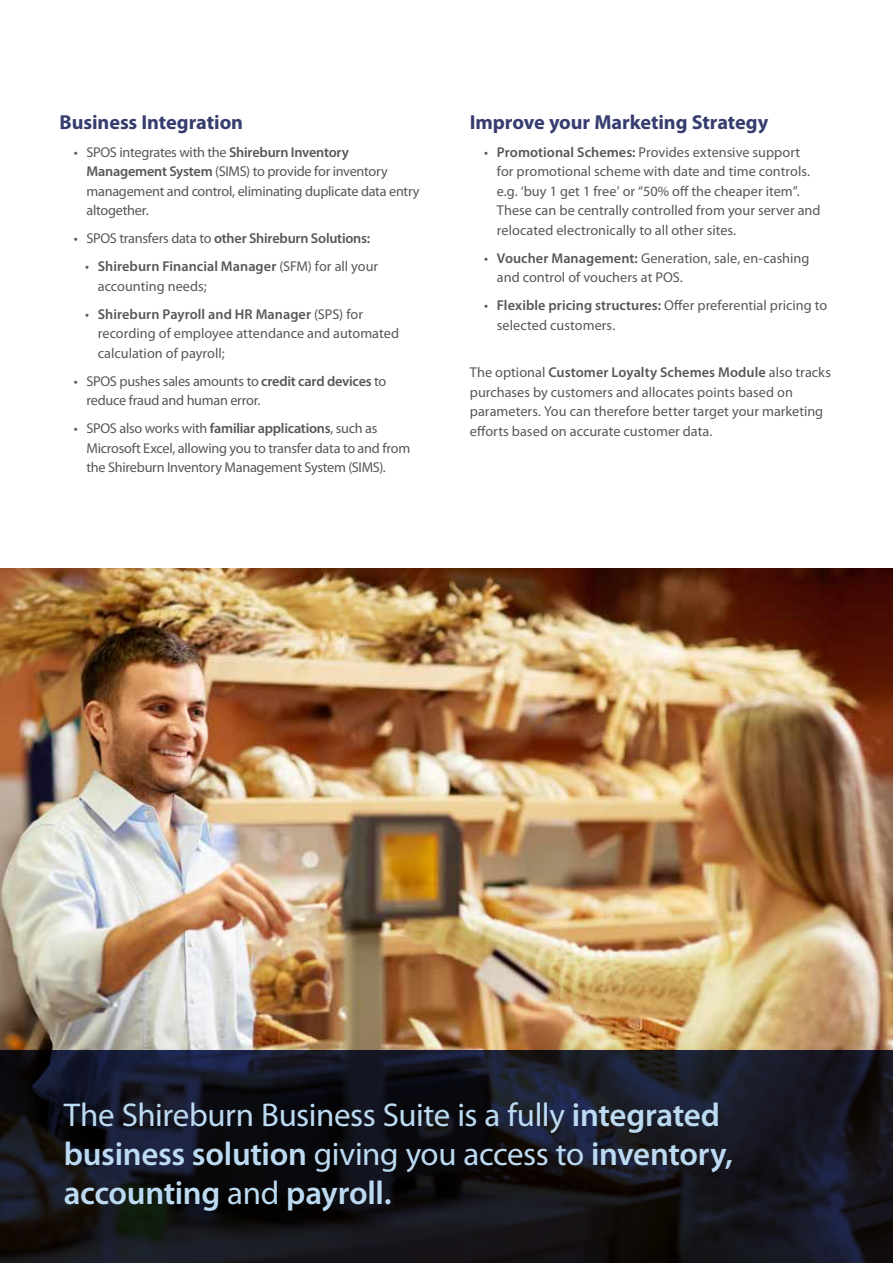
<style>
.page{position:relative;width:893px;height:1263px;background:#fff}
.page>*{position:absolute;margin:0;border:0;box-sizing:border-box;transform-origin:0 0}
.t1{font:600 33px/39px "Myriad Pro";letter-spacing:-.01em;color:#bcdaf1}
.t2{font:700 20.25px "Myriad Pro";letter-spacing:-.005em;color:#373d6f}
.t3{font:14.25px/19.5px "Myriad Pro";color:#575756}
.t4{font:14.25px/19.5px "Myriad Pro";letter-spacing:-.02em;color:#575756}
.t5{font:600 14.25px "Myriad Pro";letter-spacing:-.015em;color:#575756}
.s1{font-weight:600}
.s2{font-weight:400}
</style>
<div class="page">
<img style="left:0;top:568px;width:893px;height:482px">
<svg style="left:0;top:1050px;width:893px;height:213px;background:#13141d"></svg>
<img style="left:892px;top:568px;width:1px;height:138px">
<h2 class="t2" style="left:60px;top:109px;width:185px">Business Integration</h2>
<p class="t4" style="left:87px;top:142px;width:335px;text-indent:-13px">• SPOS integrates with the <span class="s1">Shireburn Inventory Management System</span> (SIMS) to provide for inventory management and control, eliminating duplicate data entry altogether.</p>
<p class="t5" style="left:74px;top:230px;width:298px"><span class="s2">• SPOS transfers data to</span> other Shireburn Solutions:</p>
<p class="t3" style="left:98px;top:257px;width:282px;text-indent:-13px">• <span class="s1">Shireburn Financial Manager</span> (SFM) for all your accounting needs;</p>
<p class="t3" style="left:98px;top:304px;width:303px;text-indent:-13px">• <span class="s1">Shireburn Payroll and HR Manager</span> (SPS) for recording of employee attendance and automated calculation of payroll;</p>
<p class="t4" style="left:87px;top:371px;width:301px;text-indent:-13px">• SPOS pushes sales amounts to <span class="s1">credit card devices</span> to reduce fraud and human error.</p>
<p class="t4" style="left:87px;top:419px;width:325px;text-indent:-13px">• SPOS also works with <span class="s1">familiar applications</span>, such as<br>Microsoft Excel, allowing you to transfer data to and from the Shireburn Inventory Management System (SIMS).</p>
<h2 class="t2" style="left:470px;top:109px;width:300px">Improve your Marketing Strategy</h2>
<p class="t3" style="left:497px;top:142px;width:325px;text-indent:-13px">• <span class="s1">Promotional Schemes:</span> Provides extensive support<br>for promotional scheme with date and time controls. e.g. ‘buy 1 get 1 free’ or “50% off the cheaper item”.<br>These can be centrally controlled from your server and relocated electronically to all other sites.</p>
<p class="t3" style="left:497px;top:248px;width:314px;text-indent:-13px">• <span class="s1">Voucher Management:</span> Generation, sale, en-cashing and control of vouchers at POS.</p>
<p class="t3" style="left:497px;top:296px;width:332px;text-indent:-13px">• <span class="s1">Flexible pricing structures:</span> Offer preferential pricing to selected customers.</p>
<p class="t3" style="left:470px;top:363px;width:363px">The optional <span class="s1">Customer Loyalty Schemes Module</span> also tracks purchases by customers and allocates points based on parameters. You can therefore better target your marketing efforts based on accurate customer data.</p>
<h1 class="t1" style="left:64px;top:1094px;width:671px"><span class="s2">The Shireburn Business Suite is a fully</span> integrated business solution <span class="s2">giving you access to</span> inventory, accounting <span class="s2">and</span> payroll.</h1>
</div>
